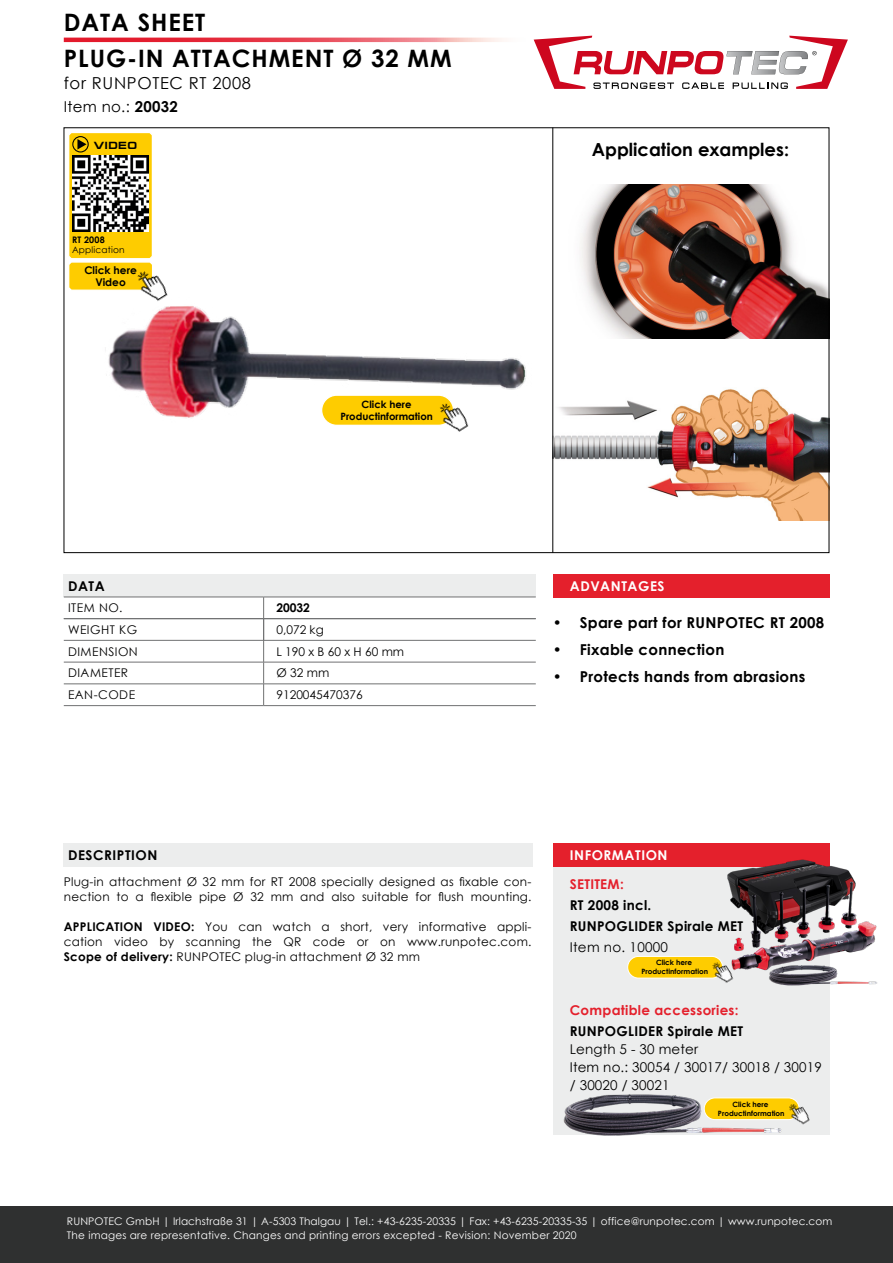
<style>
.page{position:relative;width:893px;height:1263px;background:#fff}
.page>*{position:absolute;margin:0;border:0;box-sizing:border-box;transform-origin:0 0}
.t1{font:700 24px/36px "Century Gothic";letter-spacing:.04em;color:#000}
.t2{font:700 18px "Century Gothic";color:#000}
.t3{font:16.5px "Century Gothic";letter-spacing:.04em;color:#000}
.t4{font:700 15px "Century Gothic";letter-spacing:.02em;color:#000}
.t5{font:15px "Century Gothic";letter-spacing:.02em;color:#000}
.t6{font:13.5px/18px "Century Gothic";letter-spacing:.01em;color:#000}
.t7{font:700 13.5px/21px "Century Gothic";letter-spacing:.02em;color:#000}
.t8{font:700 13.5px "Century Gothic";letter-spacing:.02em;color:#e4202c}
.t9{font:700 13.5px "Century Gothic";letter-spacing:.04em;color:#fff}
.t10{font:700 13.5px "Century Gothic";letter-spacing:.04em;color:#000}
.t11{font:12px/15px "Century Gothic";letter-spacing:.02em;color:#000}
.t12{font:12px "Century Gothic";letter-spacing:.04em;color:#000}
.t13{font:12px "Century Gothic";color:#000}
.t14{font:700 12px "Century Gothic";color:#000}
.t15{font:700 10.65px/12.8px "Century Gothic";color:#000;text-align:center}
.t16{font:10.5px/13.5px "Century Gothic";letter-spacing:.01em;color:#fff}
.t17{font:700 10.5px "Micro Extended";letter-spacing:.04em;color:#000}
.t18{font:700 10.05px/12.1px "Century Gothic";color:#000;text-align:center}
.t19{font:9px "Century Gothic";letter-spacing:.02em;color:#000}
.t20{font:700 9px "Century Gothic";letter-spacing:.02em;color:#000}
.t21{font:700 7.2px/8.7px "Century Gothic";color:#000;text-align:center}
.s1{font-weight:700}
</style>
<div class="page">
<img style="left:580px;top:185px;width:247px;height:153px">
<img style="left:554px;top:388px;width:273px;height:132px">
<hr style="left:553px;top:128px;width:1px;height:425px;background:#000">
<img style="left:108px;top:306px;width:418px;height:117px">
<div style="left:64px;top:574px;width:472px;height:23px;background:#eceded"></div>
<hr style="left:64px;top:597px;width:200px;height:1px;background:#707172">
<hr style="left:264px;top:597px;width:272px;height:1px;background:#707172">
<hr style="left:64px;top:618px;width:200px;height:1px;background:#707172">
<hr style="left:264px;top:618px;width:272px;height:1px;background:#707172">
<hr style="left:64px;top:640px;width:200px;height:1px;background:#707172">
<hr style="left:264px;top:640px;width:272px;height:1px;background:#707172">
<hr style="left:64px;top:662px;width:200px;height:1px;background:#707172">
<hr style="left:264px;top:662px;width:272px;height:1px;background:#707172">
<hr style="left:64px;top:684px;width:200px;height:1px;background:#707172">
<hr style="left:264px;top:684px;width:272px;height:1px;background:#707172">
<svg style="left:263px;top:597px;width:1px;height:108px"></svg>
<hr style="left:64px;top:705px;width:200px;height:1px;background:#707172">
<hr style="left:264px;top:705px;width:272px;height:1px;background:#707172">
<div style="left:64px;top:843px;width:469px;height:23px;background:#eceded"></div>
<div style="left:0;top:1206px;width:893px;height:57px;background:#2f3030"></div>
<div style="left:553px;top:574px;width:276px;height:23px;background:#e4202c"></div>
<div style="left:553px;top:866px;width:276px;height:269px;background:#eceded"></div>
<div style="left:553px;top:843px;width:276px;height:23px;background:#e4202c"></div>
<img style="left:563px;top:1094px;width:219px;height:42px">
<img style="left:725px;top:857px;width:152px;height:131px">
<div style="left:628px;top:956px;width:95px;height:22px;background:#fecc00;border-radius:11px"></div>
<div style="left:627px;top:956px;width:96px;height:22px;border:1px solid #fff;border-radius:11px"></div>
<img style="left:707px;top:954px;width:32px;height:34px">
<div style="left:704px;top:1098px;width:95px;height:21px;background:#fecc00;border-radius:11px"></div>
<div style="left:704px;top:1097px;width:96px;height:23px;border:1px solid #fff;border-radius:11px"></div>
<img style="left:783px;top:1097px;width:27px;height:28px">
<svg style="left:69px;top:133px;width:83px;height:157px"></svg>
<img style="left:131px;top:264px;width:43px;height:48px">
<svg style="left:534px;top:36px;width:314px;height:53px"></svg>
<svg style="left:64px;top:38px;width:470px;height:4px;background:#eb616c"></svg>
<div style="left:322px;top:395px;width:132px;height:30px;background:#fecc00;border-radius:15px"></div>
<div style="left:321px;top:395px;width:133px;height:31px;border:1px solid #fff;border-radius:15px"></div>
<img style="left:432px;top:393px;width:44px;height:39px">
<h1 class="t1" style="left:64px;top:3px;width:389px">DATA SHEET<br>PLUG-IN ATTACHMENT Ø 32 MM</h1>
<h3 class="t3" style="left:64px;top:72px;width:189px">for RUNPOTEC RT 2008</h3>
<p class="t5" style="left:64px;top:96px;width:116px">Item no.: <span class="s1">20032</span></p>
<p class="t17" style="left:94px;top:139px;width:45px">VIDEO</p>
<p class="t20" style="left:72px;top:233px;width:34px">RT 2008</p>
<p class="t19" style="left:72px;top:244px;width:54px">Application</p>
<p class="t15" style="left:84px;top:263px;width:54px">Click here<br>Video</p>
<p class="t18" style="left:340px;top:398px;width:94px">Click here<br>Productinformation</p>
<h2 class="t2" style="left:592px;top:136px;width:199px">Application examples:</h2>
<p class="t7" style="left:68px;top:575px;width:38px">DATA</p>
<p class="t11" style="left:68px;top:600px;width:56px">ITEM NO.</p>
<p class="t14" style="left:276px;top:599px;width:35px">20032</p>
<p class="t12" style="left:68px;top:621px;width:71px">WEIGHT KG</p>
<p class="t11" style="left:276px;top:622px;width:49px">0,072 kg</p>
<p class="t12" style="left:68px;top:643px;width:71px">DIMENSION</p>
<p class="t11" style="left:276px;top:644px;width:129px">L 190 x B 60 x H 60 mm</p>
<p class="t12" style="left:68px;top:665px;width:62px">DIAMETER</p>
<p class="t11" style="left:276px;top:665px;width:54px">Ø 32 mm</p>
<p class="t11" style="left:68px;top:687px;width:69px">EAN-CODE</p>
<p class="t13" style="left:276px;top:686px;width:88px">9120045470376</p>
<p class="t9" style="left:570px;top:575px;width:96px">ADVANTAGES</p>
<p class="t4" style="left:553px;top:611px;width:273px">• Spare part for RUNPOTEC RT 2008</p>
<p class="t4" style="left:553px;top:638px;width:173px">• Fixable connection</p>
<p class="t4" style="left:553px;top:665px;width:254px">• Protects hands from abrasions</p>
<p class="t10" style="left:68px;top:844px;width:91px">DESCRIPTION</p>
<p class="t11" style="left:64px;top:874px;width:469px">Plug-in attachment Ø 32 mm for RT 2008 specially designed as fixable con&shy;nection to a flexible pipe Ø 32 mm and also suitable for flush mounting.</p>
<p class="t11" style="left:64px;top:919px;width:469px;text-align:justify"><span class="s1">APPLICATION VIDEO:</span> You can watch a short, very informative appli&shy;cation video by scanning the QR code or on www.runpotec.com.<br><span class="s1">Scope of delivery:</span> RUNPOTEC plug-in attachment Ø 32 mm</p>
<p class="t9" style="left:570px;top:844px;width:99px">INFORMATION</p>
<p class="t8" style="left:570px;top:874px;width:55px">SETITEM:</p>
<p class="t7" style="left:570px;top:894px;width:175px">RT 2008 incl.<br>RUNPOGLIDER Spirale MET</p>
<p class="t6" style="left:570px;top:938px;width:100px">Item no. 10000</p>
<p class="t21" style="left:641px;top:958px;width:68px">Click here<br>Productinformation</p>
<p class="t8" style="left:570px;top:1000px;width:170px">Compatible accessories:</p>
<p class="t7" style="left:570px;top:1020px;width:175px">RUNPOGLIDER Spirale MET</p>
<p class="t6" style="left:570px;top:1040px;width:254px">Length 5 - 30 meter<br>Item no.: 30054 / 30017/ 30018 / 30019 / 30020 / 30021</p>
<p class="t21" style="left:718px;top:1100px;width:68px">Click here<br>Productinformation</p>
<p class="t16" style="left:67px;top:1214px;width:767px">RUNPOTEC GmbH | Irlachstraße 31 | A-5303 Thalgau | Tel.: +43-6235-20335 | Fax: +43-6235-20335-35 | office@runpotec.com | www.runpotec.com<br>The images are representative. Changes and printing errors excepted - Revision: November 2020</p>
</div>
